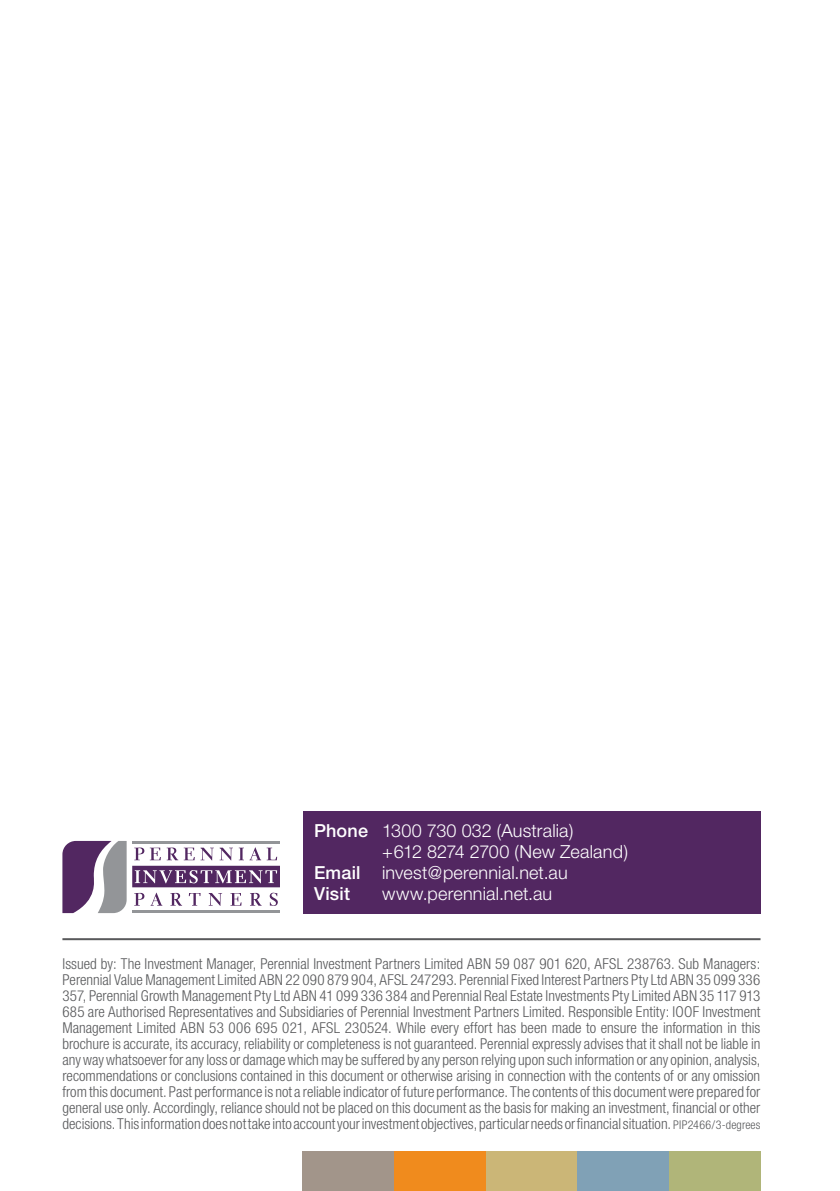
<style>
.page{position:relative;width:840px;height:1191px;background:#fff}
.page>*{position:absolute;margin:0;border:0;box-sizing:border-box;transform-origin:0 0}
.t1{font:300 18px "Helvetica Neue";letter-spacing:.01em;color:#fff}
.t2{font:500 18px "Helvetica Neue";letter-spacing:.01em;color:#fff}
.t3{font:300 condensed 15px/16px "Helvetica Neue";color:#58595b;text-align:justify}
.s1{font-weight:500}
.s2{font-size:12px}
</style>
<div class="page">
<hr style="left:62px;top:938px;width:698px;height:2px;background:#58595b">
<div style="left:302px;top:811px;width:458px;height:102px;background:#522761"></div>
<svg style="left:62px;top:841px;width:218px;height:72px"></svg>
<div style="left:302px;top:1151px;width:92px;height:40px;background:#a2958a"></div>
<div style="left:394px;top:1151px;width:91px;height:40px;background:#f08b1d"></div>
<div style="left:485px;top:1151px;width:92px;height:40px;background:#cbb677"></div>
<div style="left:577px;top:1151px;width:91px;height:40px;background:#80a1b6"></div>
<div style="left:668px;top:1151px;width:92px;height:40px;background:#b0b579"></div>
<p class="t1" style="left:314px;top:819px;width:261px"><span class="s1">Phone</span> 1300 730 032 (Australia)</p>
<p class="t1" style="left:382px;top:840px;width:247px">+612 8274 2700 (New Zealand)</p>
<p class="t1" style="left:314px;top:861px;width:255px"><span class="s1">Email</span> invest@perennial.net.au</p>
<p class="t2" style="left:314px;top:882px;width:37px">Visit</p>
<p class="t1" style="left:382px;top:882px;width:171px">www.perennial.net.au</p>
<p class="t3" style="left:62px;top:955px;width:699px">Issued by: The Investment Manager, Perennial Investment Partners Limited ABN 59 087 901 620, AFSL 238763. Sub Managers:<br>Perennial Value Management Limited ABN 22 090 879 904, AFSL 247293. Perennial Fixed Interest Partners Pty Ltd ABN 35 099 336<br>357, Perennial Growth Management Pty Ltd ABN 41 099 336 384 and Perennial Real Estate Investments Pty Limited ABN 35 117 913<br>685 are Authorised Representatives and Subsidiaries of Perennial Investment Partners Limited. Responsible Entity: IOOF Investment Management Limited ABN 53 006 695 021, AFSL 230524. While every effort has been made to ensure the information in this brochure is accurate, its accuracy, reliability or completeness is not guaranteed. Perennial expressly advises that it shall not be liable in any way whatsoever for any loss or damage which may be suffered by any person relying upon such information or any opinion, analysis, recommendations or conclusions contained in this document or otherwise arising in connection with the contents of or any omission from this document. Past performance is not a reliable indicator of future performance. The contents of this document were prepared for general use only. Accordingly, reliance should not be placed on this document as the basis for making an investment, financial or other decisions. This information does not take into account your investment objectives, particular needs or financial situation. <span class="s2">PIP2466/3-degrees</span></p>
</div>
